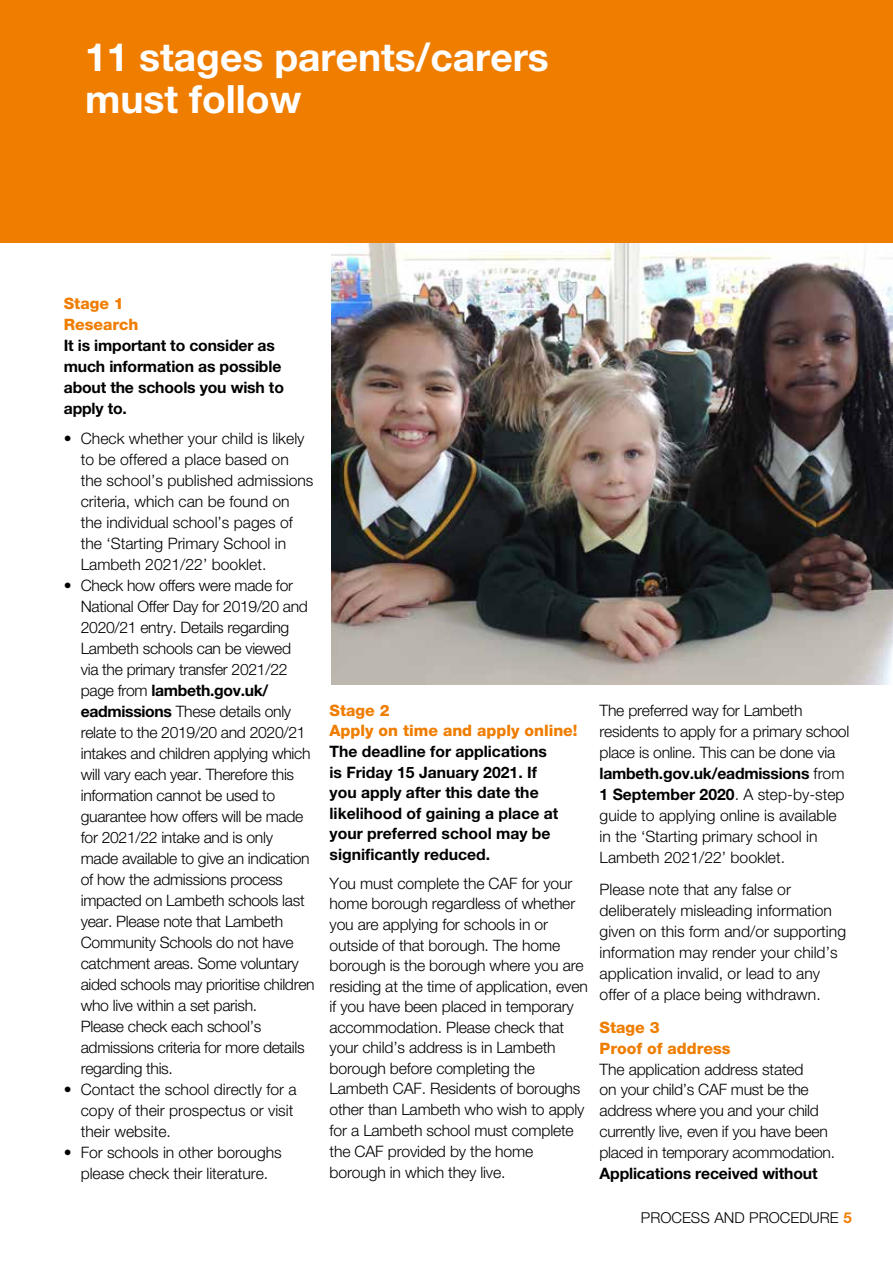
<style>
.page{position:relative;width:893px;height:1263px;background:#fff}
.page>*{position:absolute;margin:0;border:0;box-sizing:border-box;transform-origin:0 0}
.t1{font:700 39px/42px "Helvetica Neue LT Std";color:#fff}
.t2{font:300 15.75px/21px "Helvetica Neue LT Std";letter-spacing:-.01em;color:#000}
.t3{font:700 15.75px/20.5px "Helvetica Neue LT Std";color:#000}
.t4{font:800 15.75px/21px "Helvetica Neue LT Std";color:#ef7d00}
.t5{font:300 15px "Helvetica Neue LT Std";color:#000}
.s1{font-weight:700}
.s2{font-weight:700;color:#ef7d00}
</style>
<div class="page">
<img style="left:332px;top:242px;width:561px;height:443px">
<div style="left:0;top:0;width:893px;height:242px;background:#ef7d00"></div>
<h1 class="t1" style="left:85px;top:35px;width:465px">11 stages parents/carers must follow</h1>
<p class="t4" style="left:64px;top:293px;width:76px">Stage 1<br>Research</p>
<p class="t3" style="left:64px;top:335px;width:222px;line-height:21px">It is important to consider as much information as possible about the schools you wish to apply to.</p>
<p class="t2" style="left:81px;top:427px;width:234px;text-indent:-17px">• Check whether your child is likely to be offered a place based on the school’s published admissions criteria, which can be found on the individual school’s pages of the ‘Starting Primary School in<br>Lambeth 2021/22’ booklet.</p>
<p class="t2" style="left:81px;top:574px;width:235px;text-indent:-17px">• Check how offers were made for<br>National Offer Day for 2019/20 and<br>2020/21 entry. Details regarding<br>Lambeth schools can be viewed<br>via the primary transfer 2021/22 page from <span class="s1">lambeth.gov.uk/ eadmissions</span> These details only relate to the 2019/20 and 2020/21 intakes and children applying which will vary each year. Therefore this information cannot be used to guarantee how offers will be made for 2021/22 intake and is only<br>made available to give an indication of how the admissions process impacted on Lambeth schools last year. Please note that Lambeth<br>Community Schools do not have catchment areas. Some voluntary aided schools may prioritise children who live within a set parish.<br>Please check each school’s admissions criteria for more details regarding this.</p>
<p class="t2" style="left:81px;top:1078px;width:217px;text-indent:-17px">• Contact the school directly for a copy of their prospectus or visit their website.</p>
<p class="t2" style="left:64px;top:1141px;width:219px;text-align:center">• For schools in other boroughs please check their literature.</p>
<p class="t4" style="left:330px;top:700px;width:249px;line-height:20.5px">Stage 2<br>Apply on time and apply online!</p>
<p class="t3" style="left:330px;top:741px;width:230px">The deadline for applications is Friday 15 January 2021. If you apply after this date the likelihood of gaining a place at your preferred school may be significantly reduced.</p>
<p class="t2" style="left:330px;top:872px;width:260px">You must complete the CAF for your home borough regardless of whether you are applying for schools in or outside of that borough. The home borough is the borough where you are residing at the time of application, even if you have been placed in temporary accommodation. Please check that your child’s address is in Lambeth borough before completing the Lambeth CAF. Residents of boroughs other than Lambeth who wish to apply for a Lambeth school must complete the CAF provided by the home borough in which they live.</p>
<p class="t2" style="left:600px;top:699px;width:251px">The preferred way for Lambeth residents to apply for a primary school place is online. This can be done via <span class="s1">lambeth.gov.uk/eadmissions</span> from <span class="s1">1 September 2020</span>. A step-by-step guide to applying online is available in the ‘Starting primary school in Lambeth 2021/22’ booklet.</p>
<p class="t2" style="left:600px;top:878px;width:248px">Please note that any false or deliberately misleading information given on this form and/or supporting information may render your child’s application invalid, or lead to any offer of a place being withdrawn.</p>
<p class="t4" style="left:600px;top:1017px;width:132px">Stage 3<br>Proof of address</p>
<p class="t2" style="left:600px;top:1058px;width:237px">The application address stated<br>on your child’s CAF must be the address where you and your child currently live, even if you have been placed in temporary acommodation.</p>
<p class="t3" style="left:600px;top:1162px;width:220px">Applications received without</p>
<p class="t5" style="left:641px;top:1208px;width:212px">PROCESS AND PROCEDURE <span class="s2">5</span></p>
</div>
